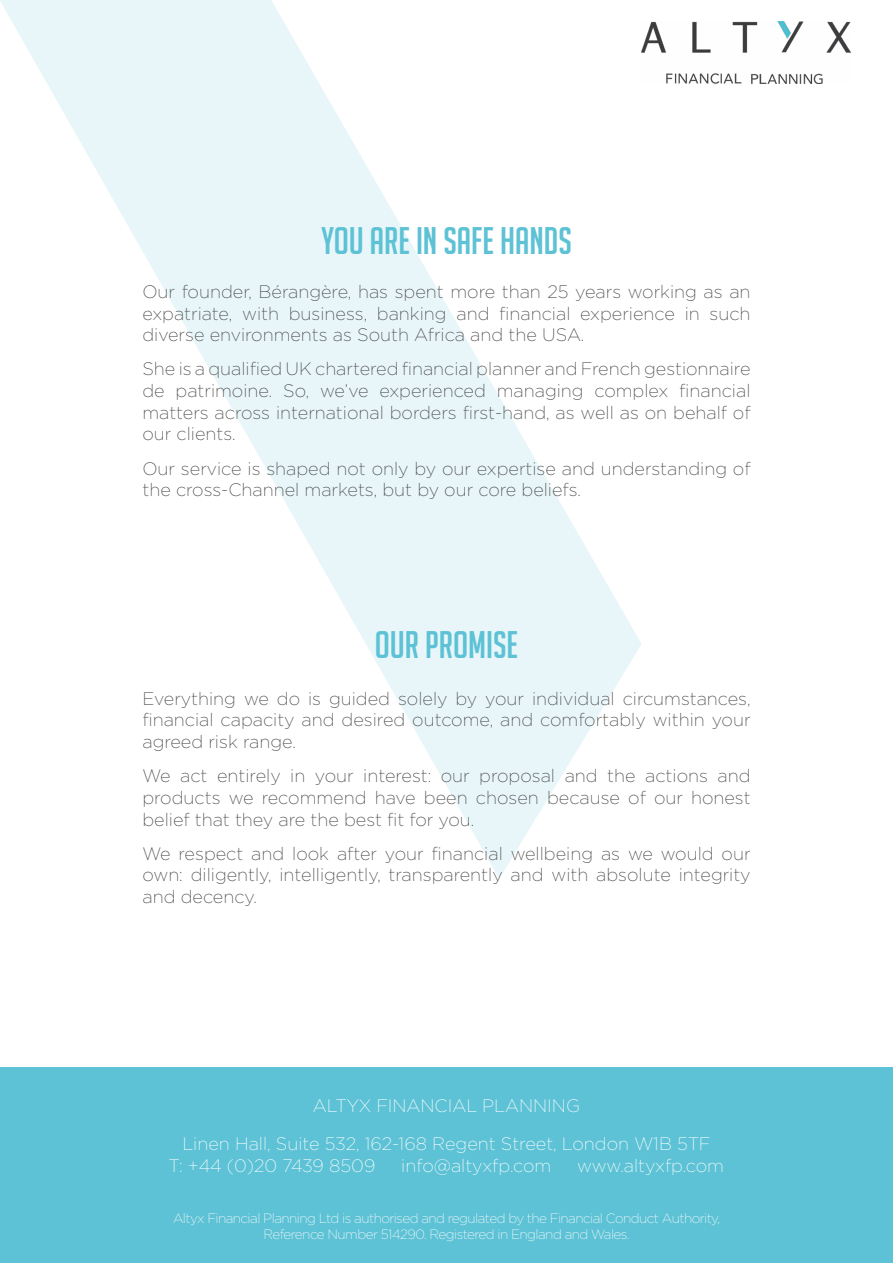
<style>
.page{position:relative;width:893px;height:1263px;background:#fff}
.page>*{position:absolute;margin:0;border:0;box-sizing:border-box;transform-origin:0 0}
.t1{font:37.5px "Big Noodle Titling";color:#5dc2d5}
.t2{font:200 18px/21.6px "Gotham";color:#424241;text-align:justify}
.t3{font:200 18px/38.5px "Gotham";color:#fff;text-align:center}
.t4{font:200 13.5px/16.2px "Gotham";letter-spacing:-.04em;color:#fff;text-align:center}
</style>
<div class="page">
<svg style="left:0;top:0;width:642px;height:878px"></svg>
<div style="left:0;top:1067px;width:893px;height:196px;background:#5dc2d5"></div>
<img style="left:642px;top:21px;width:209px;height:62px">
<h1 class="t1" style="left:321px;top:220px;width:252px">YOU ARE IN SAFE HANDS</h1>
<p class="t2" style="left:142px;top:280px;width:610px">Our founder, Bérangère, has spent more than 25 years working as an expatriate, with business, banking and financial experience in such diverse environments as South Africa and the USA.</p>
<p class="t2" style="left:142px;top:358px;width:610px">She is a qualified UK chartered financial planner and French gestionnaire de patrimoine. So, we’ve experienced managing complex financial matters across international borders first-hand, as well as on behalf of our clients.</p>
<p class="t2" style="left:142px;top:457px;width:609px">Our service is shaped not only by our expertise and understanding of the cross-Channel markets, but by our core beliefs.</p>
<h1 class="t1" style="left:375px;top:625px;width:145px">OUR PROMISE</h1>
<p class="t2" style="left:142px;top:687px;width:610px">Everything we do is guided solely by your individual circumstances, financial capacity and desired outcome, and comfortably within your agreed risk range.</p>
<p class="t2" style="left:142px;top:764px;width:610px">We act entirely in your interest: our proposal and the actions and products we recommend have been chosen because of our honest belief that they are the best fit for you.</p>
<p class="t2" style="left:142px;top:842px;width:610px">We respect and look after your financial wellbeing as we would our own: diligently, intelligently, transparently and with absolute integrity and decency.</p>
<p class="t3" style="left:183px;top:1085px;width:529px">ALTYX FINANCIAL PLANNING<br>Linen Hall, Suite 532, 162-168 Regent Street, London W1B 5TF</p>
<p class="t3" style="left:169px;top:1145px;width:208px">T: +44 (0)20 7439 8509</p>
<p class="t3" style="left:401px;top:1145px;width:151px">info@altyxfp.com</p>
<p class="t3" style="left:577px;top:1145px;width:148px">www.altyxfp.com</p>
<p class="t4" style="left:173px;top:1209px;width:548px">Altyx Financial Planning Ltd is authorised and regulated by the Financial Conduct Authority,<br>Reference Number 514290. Registered in England and Wales.</p>
</div>
